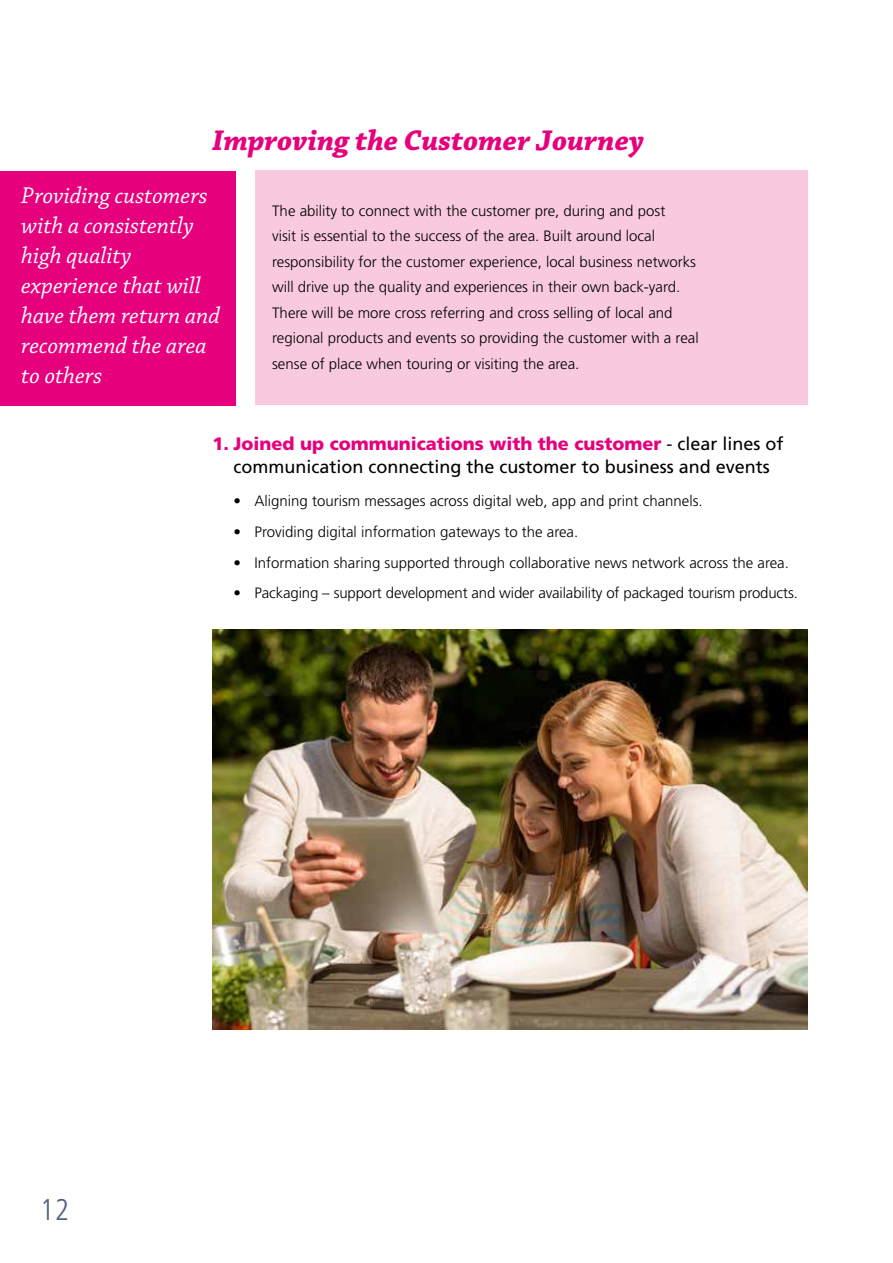
<style>
.page{position:relative;width:893px;height:1263px;background:#fff}
.page>*{position:absolute;margin:0;border:0;box-sizing:border-box;transform-origin:0 0}
.t1{font:italic 700 30px "Chaparral Pro";color:#e6007d}
.t2{font:300 condensed 30px "Frutiger";color:#4e6281}
.t3{font:italic 24px/30px "Chaparral Pro";color:#fff}
.t4{font:18px/22.5px "Frutiger";color:#000;text-align:center}
.t5{font:300 15px/25.5px "Frutiger";color:#000}
.s1{font-weight:900;color:#e6007d}
</style>
<div class="page">
<div style="left:0;top:171px;width:235px;height:234px;background:#e6007d"></div>
<div style="left:255px;top:170px;width:553px;height:235px;background:#f8c9df"></div>
<img style="left:213px;top:629px;width:595px;height:400px">
<h1 class="t1" style="left:213px;top:123px;width:433px">Improving the Customer Journey</h1>
<h2 class="t3" style="left:21px;top:181px;width:200px">Providing customers with a consistently high quality experience that will have them return and recommend the area to others</h2>
<p class="t5" style="left:272px;top:198px;width:428px">The ability to connect with the customer pre, during and post<br>visit is essential to the success of the area. Built around local responsibility for the customer experience, local business networks will drive up the quality and experiences in their own back-yard.<br>There will be more cross referring and cross selling of local and regional products and events so providing the customer with a real sense of place when touring or visiting the area.</p>
<p class="t4" style="left:213px;top:433px;width:572px"><span class="s1">1. Joined up communications with the customer</span> - clear lines of communication connecting the customer to business and events</p>
<p class="t5" style="left:234px;top:488px;width:471px">• Aligning tourism messages across digital web, app and print channels.</p>
<p class="t5" style="left:234px;top:519px;width:346px">• Providing digital information gateways to the area.</p>
<p class="t5" style="left:234px;top:549px;width:557px">• Information sharing supported through collaborative news network across the area.</p>
<p class="t5" style="left:234px;top:580px;width:566px">• Packaging – support development and wider availability of packaged tourism products.</p>
<h1 class="t2" style="left:40px;top:1192px;width:31px">12</h1>
</div>
